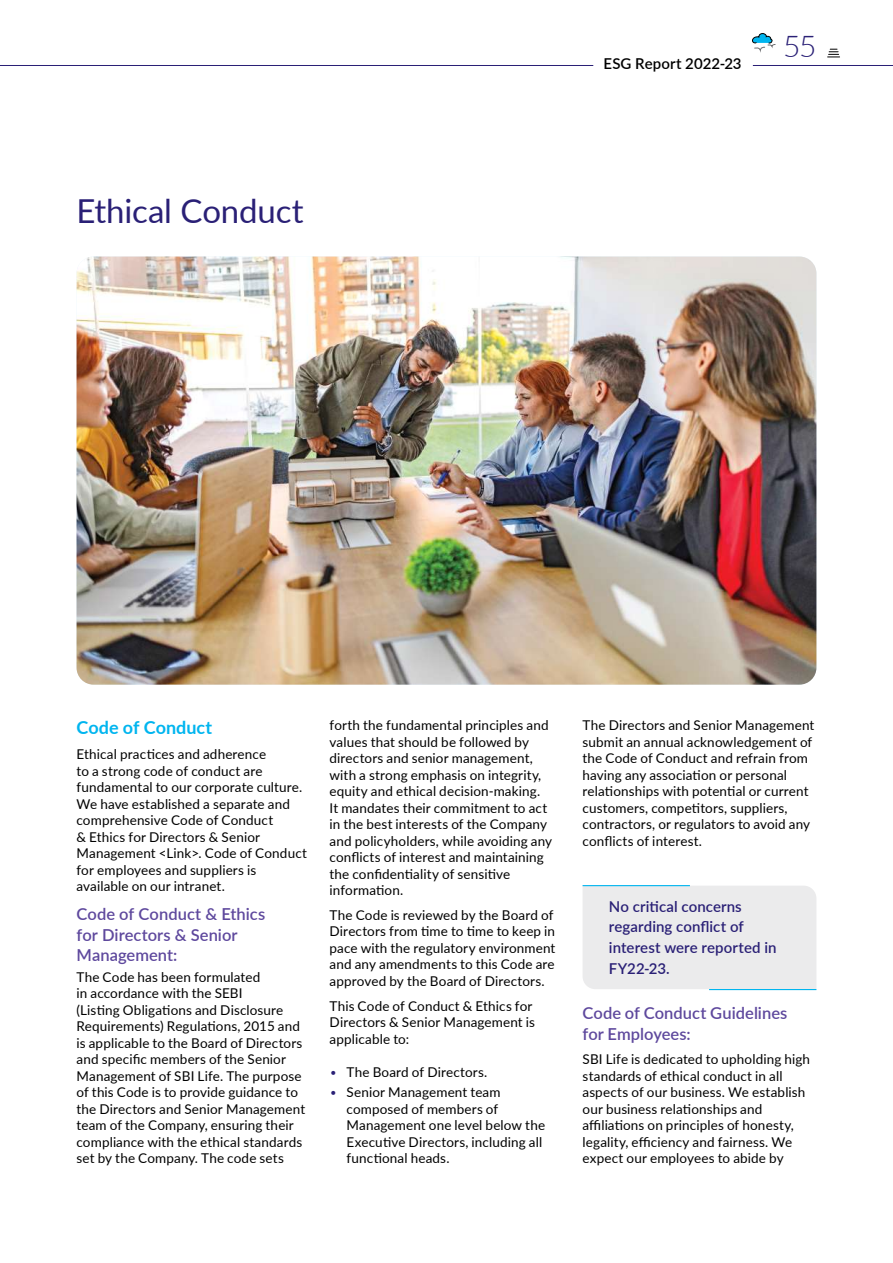
<style>
.page{position:relative;width:893px;height:1263px;background:#fff}
.page>*{position:absolute;margin:0;border:0;box-sizing:border-box;transform-origin:0 0}
.t1{font:33px "Lato";letter-spacing:-.005em;color:#2a2076}
.t2{font:300 30px "Lato";color:#2a2076}
.t3{font:700 18px "Lato";color:#00b5ef}
.t4{font:600 16.5px/20.7px "Lato";letter-spacing:.005em;color:#5e489d}
.t5{font:600 15px/20.7px "Lato";letter-spacing:.005em;color:#2a2076}
.t6{font:600 15px "Lato";letter-spacing:.005em;color:#000}
.t7{font:13.5px/16.5px "Lato";letter-spacing:.01em;color:#000}
.s1{font-weight:300;color:#2a2076}
</style>
<div class="page">
<div style="left:583px;top:886px;width:233px;height:103px;background:#ebebec"></div>
<hr style="left:583px;top:885px;width:107px;height:1px;background:#00b5ef">
<hr style="left:709px;top:989px;width:107px;height:1px;background:#00b5ef">
<img style="left:77px;top:257px;width:739px;height:428px">
<hr style="left:753px;top:65px;width:140px;height:1px;background:#2a2076">
<hr style="left:0;top:65px;width:593px;height:1px;background:#2a2076">
<svg style="left:828px;top:49px;width:12px;height:9px"></svg>
<svg style="left:752px;top:33px;width:24px;height:20px"></svg>
<h1 class="t1" style="left:77px;top:187px;width:229px">Ethical Conduct</h1>
<p class="t6" style="left:603px;top:53px;width:140px">ESG Report 2022-23</p>
<h2 class="t2" style="left:783px;top:26px;width:35px">55</h2>
<h3 class="t3" style="left:77px;top:714px;width:137px">Code of Conduct</h3>
<p class="t7" style="left:77px;top:745px;width:232px">Ethical practices and adherence<br>to a strong code of conduct are fundamental to our corporate culture.<br>We have established a separate and comprehensive Code of Conduct<br>&amp; Ethics for Directors &amp; Senior<br>Management &lt;Link&gt;. Code of Conduct for employees and suppliers is available on our intranet.</p>
<p class="t4" style="left:77px;top:903px;width:190px">Code of Conduct &amp; Ethics for Directors &amp; Senior<br>Management:</p>
<p class="t7" style="left:77px;top:968px;width:230px">The Code has been formulated<br>in accordance with the SEBI<br>(Listing Obligations and Disclosure Requirements) Regulations, 2015 and is applicable to the Board of Directors and specific members of the Senior Management of SBI Life. The purpose of this Code is to provide guidance to the Directors and Senior Management team of the Company, ensuring their compliance with the ethical standards set by the Company. The code sets</p>
<p class="t7" style="left:330px;top:716px;width:224px">forth the fundamental principles and values that should be followed by directors and senior management, with a strong emphasis on integrity, equity and ethical decision-making.<br>It mandates their commitment to act in the best interests of the Company and policyholders, while avoiding any conflicts of interest and maintaining the confidentiality of sensitive information.</p>
<p class="t7" style="left:330px;top:906px;width:227px">The Code is reviewed by the Board of Directors from time to time to keep in pace with the regulatory environment and any amendments to this Code are approved by the Board of Directors.</p>
<p class="t7" style="left:330px;top:997px;width:207px">This Code of Conduct &amp; Ethics for<br>Directors &amp; Senior Management is applicable to:</p>
<p class="t7" style="left:330px;top:1063px;width:159px"><span class="s1">•</span> The Board of Directors.</p>
<p class="t7" style="left:347px;top:1083px;width:200px;text-indent:-17px"><span class="s1">•</span> Senior Management team composed of members of<br>Management one level below the<br>Executive Directors, including all functional heads.</p>
<p class="t7" style="left:583px;top:716px;width:233px">The Directors and Senior Management submit an annual acknowledgement of the Code of Conduct and refrain from having any association or personal relationships with potential or current customers, competitors, suppliers, contractors, or regulators to avoid any conflicts of interest.</p>
<p class="t5" style="left:609px;top:895px;width:169px">No critical concerns regarding conflict of interest were reported in<br>FY22-23.</p>
<p class="t4" style="left:583px;top:1002px;width:206px">Code of Conduct Guidelines for Employees:</p>
<p class="t7" style="left:583px;top:1051px;width:229px">SBI Life is dedicated to upholding high standards of ethical conduct in all aspects of our business. We establish our business relationships and affiliations on principles of honesty, legality, efficiency and fairness. We expect our employees to abide by</p>
</div>
